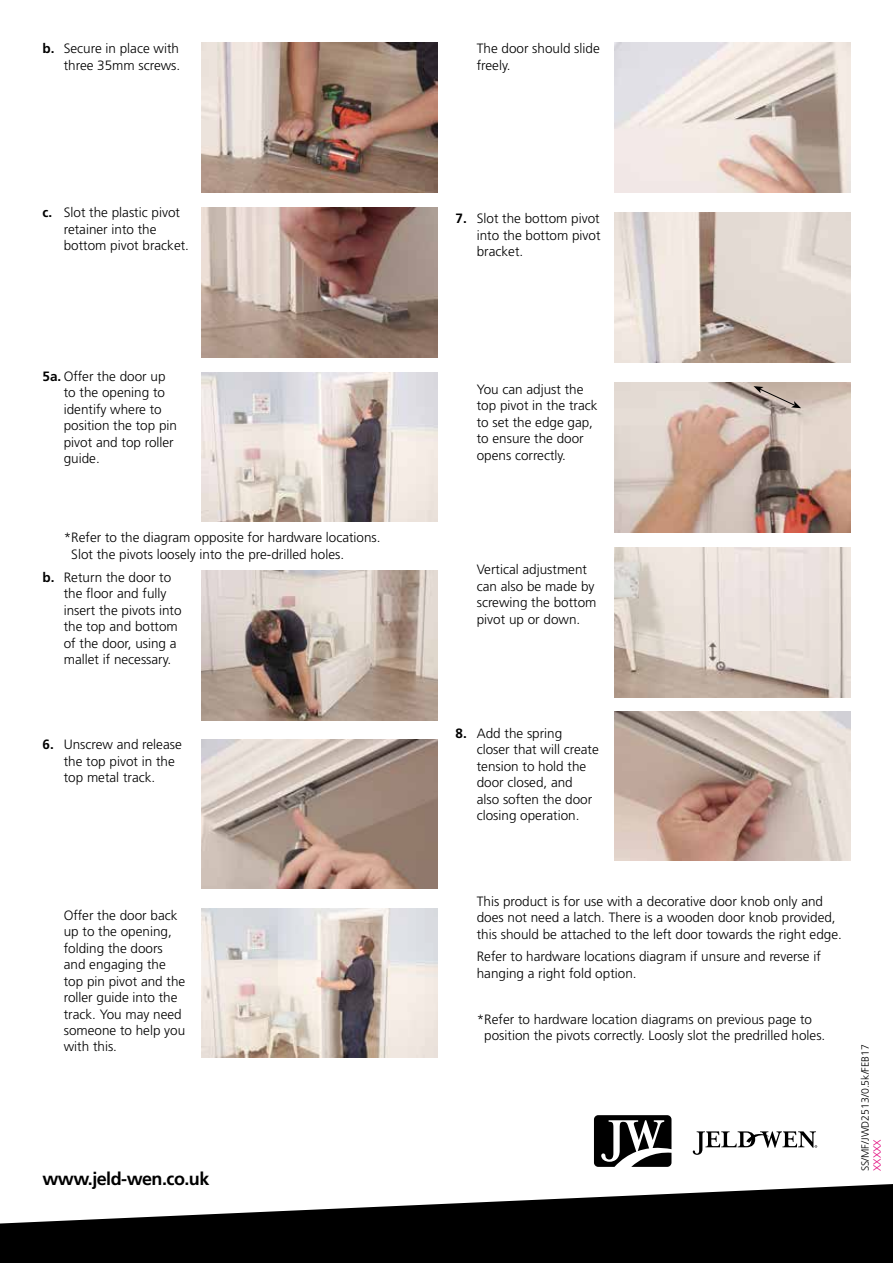
<style>
.page{position:relative;width:893px;height:1263px;background:#fff}
.page>*{position:absolute;margin:0;border:0;box-sizing:border-box;transform-origin:0 0}
.t1{font:700 18px "Frutiger";letter-spacing:-.03em;color:#000}
.t2{font:300 13.5px/16.5px "Frutiger";color:#000}
.t3{font:300 10.5px "Frutiger";color:#000}
.t4{font:300 10.5px "Frutiger";color:#e2007a}
.s1{font-weight:700}
</style>
<div class="page">
<svg style="left:0;top:1184px;width:893px;height:79px;fill:#000"></svg>
<svg style="left:693px;top:1131px;width:124px;height:24px"></svg>
<svg style="left:594px;top:1115px;width:77px;height:52px"></svg>
<img style="left:202px;top:43px;width:235px;height:149px">
<img style="left:202px;top:207px;width:235px;height:150px">
<img style="left:202px;top:372px;width:235px;height:150px">
<img style="left:202px;top:571px;width:235px;height:150px">
<img style="left:202px;top:739px;width:235px;height:150px">
<img style="left:202px;top:908px;width:235px;height:150px">
<img style="left:615px;top:43px;width:235px;height:149px">
<img style="left:615px;top:213px;width:235px;height:149px">
<img style="left:615px;top:383px;width:235px;height:149px">
<img style="left:615px;top:547px;width:235px;height:150px">
<img style="left:615px;top:711px;width:235px;height:150px">
<svg style="left:753px;top:386px;width:48px;height:22px"></svg>
<p class="t2" style="left:43px;top:40px;width:139px;text-align:right"><span class="s1">b.</span> Secure in place with three 35mm screws.</p>
<p class="t2" style="left:64px;top:204px;width:127px;text-indent:-21px"><span class="s1">c.</span> Slot the plastic pivot retainer into the bottom pivot bracket.</p>
<p class="t2" style="left:64px;top:368px;width:115px;text-indent:-21px"><span class="s1">5a.</span> Offer the door up to the opening to identify where to position the top pin pivot and top roller guide.</p>
<p class="t2" style="left:71px;top:529px;width:311px;text-indent:-8px">*Refer to the diagram opposite for hardware locations.<br>Slot the pivots loosely into the pre-drilled holes.</p>
<p class="t2" style="left:64px;top:569px;width:119px;text-indent:-21px"><span class="s1">b.</span> Return the door to the floor and fully insert the pivots into the top and bottom of the door, using a mallet if necessary.</p>
<p class="t2" style="left:64px;top:736px;width:120px;text-indent:-21px"><span class="s1">6.</span> Unscrew and release the top pivot in the top metal track.</p>
<p class="t2" style="left:64px;top:906px;width:123px">Offer the door back up to the opening, folding the doors and engaging the top pin pivot and the roller guide into the track. You may need someone to help you with this.</p>
<h1 class="t1" style="left:43px;top:1168px;width:168px">www.jeld-wen.co.uk</h1>
<p class="t2" style="left:477px;top:40px;width:125px">The door should slide freely.</p>
<p class="t2" style="left:477px;top:210px;width:125px;text-align:justify;text-indent:-21px"><span class="s1">7.</span> Slot the bottom pivot into the bottom pivot bracket.</p>
<p class="t2" style="left:477px;top:381px;width:122px">You can adjust the top pivot in the track to set the edge gap, to ensure the door opens correctly.</p>
<p class="t2" style="left:477px;top:561px;width:121px">Vertical adjustment can also be made by screwing the bottom pivot up or down.</p>
<p class="t2" style="left:477px;top:725px;width:123px;text-indent:-21px"><span class="s1">8.</span> Add the spring<br>closer that will create tension to hold the door closed, and<br>also soften the door closing operation.</p>
<p class="t2" style="left:477px;top:893px;width:367px">This product is for use with a decorative door knob only and does not need a latch. There is a wooden door knob provided, this should be attached to the left door towards the right edge.</p>
<p class="t2" style="left:477px;top:948px;width:346px">Refer to hardware locations diagram if unsure and reverse if hanging a right fold option.</p>
<p class="t2" style="left:484px;top:1011px;width:343px;text-indent:-8px">*Refer to hardware location diagrams on previous page to position the pivots correctly. Loosly slot the predrilled holes.</p>
<p class="t3" style="left:859px;top:1171px;width:129px;rotate:-90deg">SS/MF/JWD2513/0.5k/FEB17</p>
<p class="t4" style="left:871px;top:1171px;width:34px;rotate:-90deg">XXXXX</p>
</div>
